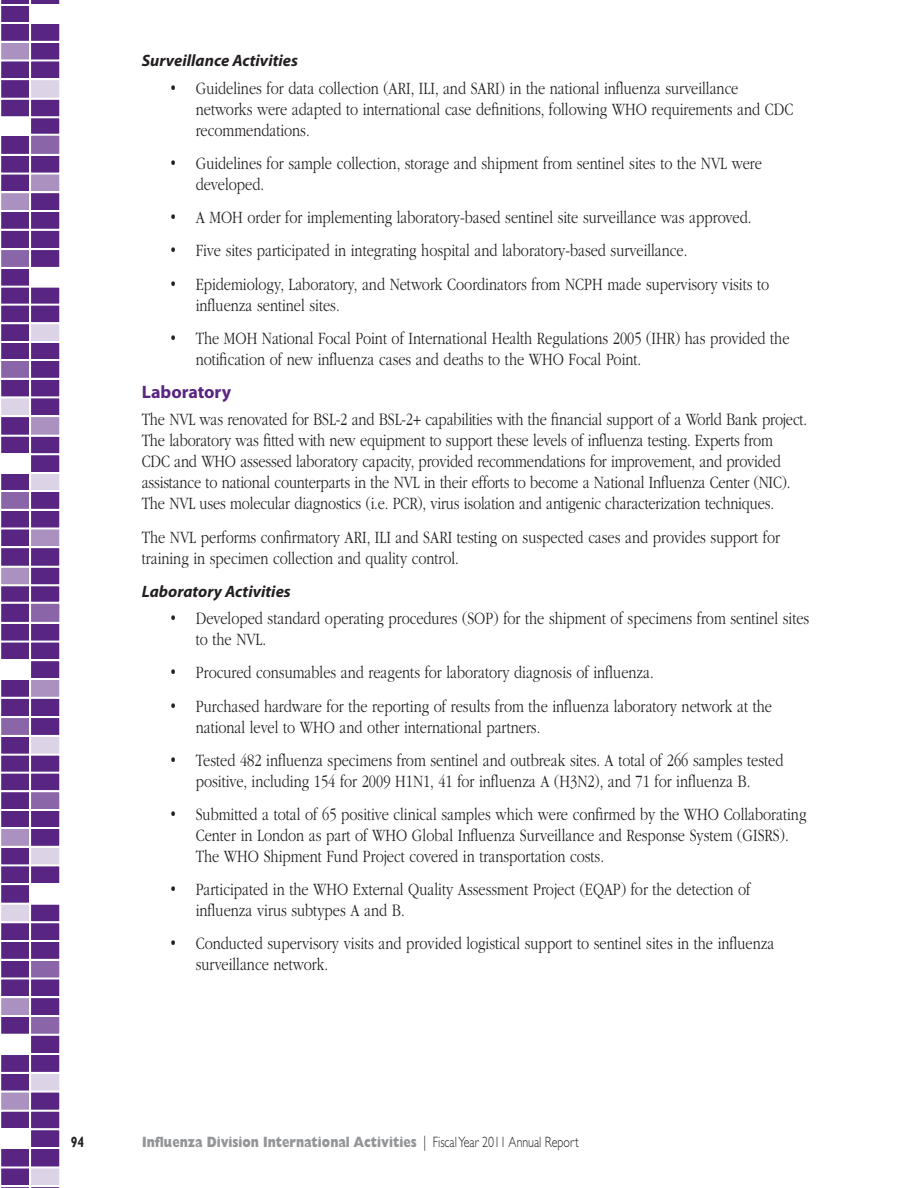
<style>
.page{position:relative;width:918px;height:1188px;background:#fff}
.page>*{position:absolute;margin:0;border:0;box-sizing:border-box;transform-origin:0 0}
.t1{font:300 18px/21px "ITC Garamond Std";color:#231f20;scale:.8 1}
.Heading_4_PURPLE{font:700 18px "Myriad Pro";color:#592583}
.Heading_5_FIVE{font:italic 700 16.5px "Myriad Pro";color:#231f20}
.t2{font:800 15px "Gill Sans Std";color:#939598;scale:.8 1}
.t3{font:700 15px "Gill Sans Std";color:#231f20;scale:.8 1}
.s1{font-weight:300;color:#231f20}
</style>
<div class="page">
<svg style="left:1px;top:0;width:59px;height:1188px"></svg>
<p class="Heading_5_FIVE" style="left:142px;top:50px;width:158px">Surveillance Activities</p>
<p class="t1" style="left:196px;top:78px;width:748px;text-indent:-27px">• Guidelines for data collection (ARI, ILI, and SARI) in the national influenza surveillance networks were adapted to international case definitions, following WHO requirements and CDC recommendations.</p>
<p class="t1" style="left:196px;top:153px;width:709px;text-indent:-27px">• Guidelines for sample collection, storage and shipment from sentinel sites to the NVL were developed.</p>
<p class="t1" style="left:169px;top:207px;width:730px">• A MOH order for implementing laboratory-based sentinel site surveillance was approved.</p>
<p class="t1" style="left:169px;top:241px;width:650px">• Five sites participated in integrating hospital and laboratory-based surveillance.</p>
<p class="t1" style="left:196px;top:274px;width:718px;text-indent:-27px">• Epidemiology, Laboratory, and Network Coordinators from NCPH made supervisory visits to influenza sentinel sites.</p>
<p class="t1" style="left:196px;top:328px;width:744px;text-indent:-27px">• The MOH National Focal Point of International Health Regulations 2005 (IHR) has provided the notification of new influenza cases and deaths to the WHO Focal Point.</p>
<p class="Heading_4_PURPLE" style="left:142px;top:380px;width:91px">Laboratory</p>
<p class="t1" style="left:142px;top:410px;width:833px">The NVL was renovated for BSL-2 and BSL-2+ capabilities with the financial support of a World Bank project.<br>The laboratory was fitted with new equipment to support these levels of influenza testing. Experts from<br>CDC and WHO assessed laboratory capacity, provided recommendations for improvement, and provided assistance to national counterparts in the NVL in their efforts to become a National Influenza Center (NIC).<br>The NVL uses molecular diagnostics (i.e. PCR), virus isolation and antigenic characterization techniques.</p>
<p class="t1" style="left:142px;top:527px;width:799px">The NVL performs confirmatory ARI, ILI and SARI testing on suspected cases and provides support for training in specimen collection and quality control.</p>
<p class="Heading_5_FIVE" style="left:142px;top:580px;width:151px">Laboratory Activities</p>
<p class="t1" style="left:196px;top:608px;width:769px;text-indent:-27px">• Developed standard operating procedures (SOP) for the shipment of specimens from sentinel sites to the NVL.</p>
<p class="t1" style="left:169px;top:663px;width:608px">• Procured consumables and reagents for laboratory diagnosis of influenza.</p>
<p class="t1" style="left:196px;top:696px;width:722px;text-indent:-27px">• Purchased hardware for the reporting of results from the influenza laboratory network at the national level to WHO and other international partners.</p>
<p class="t1" style="left:169px;top:750px;width:770px;text-align:center">• Tested 482 influenza specimens from sentinel and outbreak sites. A total of 266 samples tested positive, including 154 for 2009 H1N1, 41 for influenza A (H3N2), and 71 for influenza B.</p>
<p class="t1" style="left:196px;top:804px;width:765px;text-indent:-27px">• Submitted a total of 65 positive clinical samples which were confirmed by the WHO Collaborating<br>Center in London as part of WHO Global Influenza Surveillance and Response System (GISRS).<br>The WHO Shipment Fund Project covered in transportation costs.</p>
<p class="t1" style="left:196px;top:879px;width:695px;text-indent:-27px">• Participated in the WHO External Quality Assessment Project (EQAP) for the detection of influenza virus subtypes A and B.</p>
<p class="t1" style="left:196px;top:933px;width:725px;text-indent:-27px">• Conducted supervisory visits and provided logistical support to sentinel sites in the influenza surveillance network.</p>
<p class="t3" style="left:71px;top:1133px;width:18px">94</p>
<p class="t2" style="left:142px;top:1133px;width:547px">Influenza Division International Activities <span class="s1">| Fiscal Year 2011 Annual Report</span></p>
</div>
